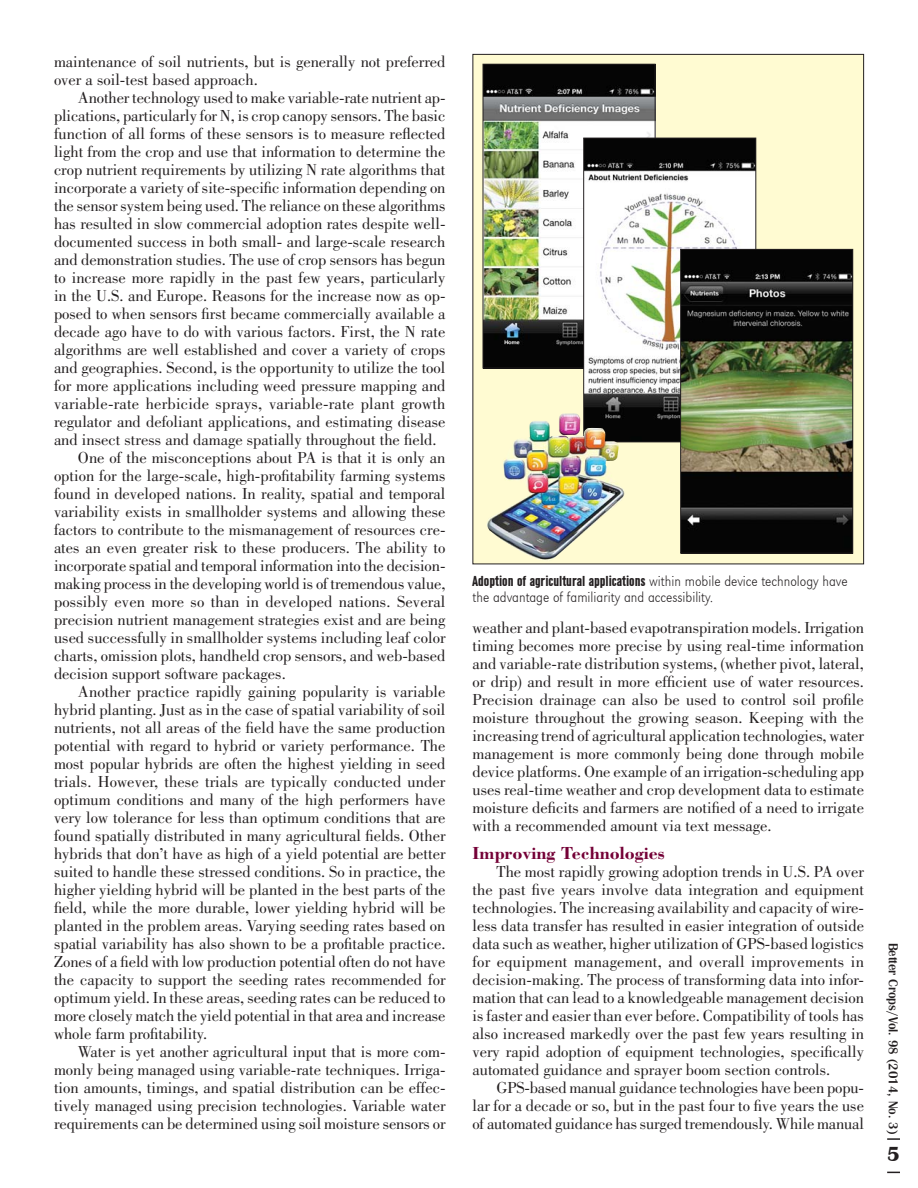
<style>
.page{position:relative;width:918px;height:1188px;background:#fff}
.page>*{position:absolute;margin:0;border:0;box-sizing:border-box;transform-origin:0 0}
.t1{font:700 21px "Britannic T";color:#231f20}
.t2{font:700 18px "Bodoni";color:#740036}
.t3{font:16.5px/18px "Bodoni";color:#231f20;text-align:justify}
.t4{font:15px "URW Grotesk T Bol Con";color:#231f20}
.t5{font:15px "URW Grotesk T Ext Lig Ext Nar";color:#231f20}
.t6{font:500 13.5px "Britannic T";color:#231f20}
.s1{font-family:"URW Grotesk T Ext Lig Ext Nar"}
</style>
<div class="page">
<svg style="left:887px;top:1138px;width:13px;height:2px"></svg>
<svg style="left:887px;top:1172px;width:13px;height:1px"></svg>
<div style="left:473px;top:54px;width:391px;height:510px;background:#fffbd2"></div>
<img style="left:485px;top:66px;width:169px;height:300px">
<div style="left:483px;top:64px;width:173px;height:304px;border:1px solid #231f20"></div>
<img style="left:585px;top:140px;width:169px;height:300px">
<div style="left:583px;top:138px;width:173px;height:304px;border:1px solid #231f20"></div>
<img style="left:486px;top:413px;width:140px;height:147px">
<img style="left:682px;top:251px;width:169px;height:301px">
<div style="left:680px;top:249px;width:173px;height:305px;border:1px solid #231f20"></div>
<p class="t3" style="left:54px;top:54px;width:393px">maintenance of soil nutrients, but is generally not preferred over a soil-test based approach.</p>
<p class="t3" style="left:78px;top:90px;width:369px">Another technology used to make variable-rate nutrient ap-</p>
<p class="t3" style="left:54px;top:108px;width:393px">plications, particularly for N, is crop canopy sensors. The basic</p>
<p class="t3" style="left:54px;top:126px;width:393px">function of all forms of these sensors is to measure reflected</p>
<p class="t3" style="left:54px;top:144px;width:393px">light from the crop and use that information to determine the</p>
<p class="t3" style="left:54px;top:162px;width:393px">crop nutrient requirements by utilizing N rate algorithms that</p>
<p class="t3" style="left:54px;top:180px;width:393px">incorporate a variety of site-specific information depending on</p>
<p class="t3" style="left:54px;top:198px;width:393px">the sensor system being used. The reliance on these algorithms</p>
<p class="t3" style="left:54px;top:216px;width:393px">has resulted in slow commercial adoption rates despite well-</p>
<p class="t3" style="left:54px;top:234px;width:393px">documented success in both small- and large-scale research</p>
<p class="t3" style="left:54px;top:252px;width:393px">and demonstration studies. The use of crop sensors has begun</p>
<p class="t3" style="left:54px;top:270px;width:393px">to increase more rapidly in the past few years, particularly</p>
<p class="t3" style="left:54px;top:288px;width:393px">in the U.S. and Europe. Reasons for the increase now as op-</p>
<p class="t3" style="left:54px;top:306px;width:393px">posed to when sensors first became commercially available a</p>
<p class="t3" style="left:54px;top:324px;width:393px">decade ago have to do with various factors. First, the N rate</p>
<p class="t3" style="left:54px;top:342px;width:393px">algorithms are well established and cover a variety of crops</p>
<p class="t3" style="left:54px;top:360px;width:393px">and geographies. Second, is the opportunity to utilize the tool</p>
<p class="t3" style="left:54px;top:378px;width:393px">for more applications including weed pressure mapping and</p>
<p class="t3" style="left:54px;top:396px;width:393px">variable-rate herbicide sprays, variable-rate plant growth</p>
<p class="t3" style="left:54px;top:414px;width:393px">regulator and defoliant applications, and estimating disease</p>
<p class="t3" style="left:54px;top:432px;width:384px">and insect stress and damage spatially throughout the field.</p>
<p class="t3" style="left:78px;top:450px;width:369px">One of the misconceptions about PA is that it is only an</p>
<p class="t3" style="left:54px;top:468px;width:393px">option for the large-scale, high-profitability farming systems</p>
<p class="t3" style="left:54px;top:486px;width:393px">found in developed nations. In reality, spatial and temporal</p>
<p class="t3" style="left:54px;top:504px;width:393px">variability exists in smallholder systems and allowing these</p>
<p class="t3" style="left:54px;top:522px;width:393px">factors to contribute to the mismanagement of resources cre-</p>
<p class="t3" style="left:54px;top:540px;width:393px">ates an even greater risk to these producers. The ability to</p>
<p class="t3" style="left:54px;top:558px;width:393px">incorporate spatial and temporal information into the decision-</p>
<p class="t3" style="left:54px;top:576px;width:393px">making process in the developing world is of tremendous value,</p>
<p class="t3" style="left:54px;top:594px;width:393px">possibly even more so than in developed nations. Several</p>
<p class="t3" style="left:54px;top:612px;width:393px">precision nutrient management strategies exist and are being</p>
<p class="t3" style="left:54px;top:630px;width:393px">used successfully in smallholder systems including leaf color</p>
<p class="t3" style="left:54px;top:648px;width:393px">charts, omission plots, handheld crop sensors, and web-based</p>
<p class="t3" style="left:54px;top:666px;width:233px">decision support software packages.</p>
<p class="t3" style="left:78px;top:684px;width:369px">Another practice rapidly gaining popularity is variable</p>
<p class="t3" style="left:54px;top:702px;width:393px">hybrid planting. Just as in the case of spatial variability of soil</p>
<p class="t3" style="left:54px;top:720px;width:393px">nutrients, not all areas of the field have the same production</p>
<p class="t3" style="left:54px;top:738px;width:393px">potential with regard to hybrid or variety performance. The</p>
<p class="t3" style="left:54px;top:756px;width:393px">most popular hybrids are often the highest yielding in seed</p>
<p class="t3" style="left:54px;top:774px;width:393px">trials. However, these trials are typically conducted under</p>
<p class="t3" style="left:54px;top:792px;width:393px">optimum conditions and many of the high performers have</p>
<p class="t3" style="left:54px;top:810px;width:393px">very low tolerance for less than optimum conditions that are</p>
<p class="t3" style="left:54px;top:828px;width:393px">found spatially distributed in many agricultural fields. Other</p>
<p class="t3" style="left:54px;top:846px;width:393px">hybrids that don’t have as high of a yield potential are better</p>
<p class="t3" style="left:54px;top:864px;width:393px">suited to handle these stressed conditions. So in practice, the</p>
<p class="t3" style="left:54px;top:882px;width:393px">higher yielding hybrid will be planted in the best parts of the</p>
<p class="t3" style="left:54px;top:900px;width:393px">field, while the more durable, lower yielding hybrid will be</p>
<p class="t3" style="left:54px;top:918px;width:393px">planted in the problem areas. Varying seeding rates based on</p>
<p class="t3" style="left:54px;top:936px;width:393px">spatial variability has also shown to be a profitable practice.</p>
<p class="t3" style="left:54px;top:954px;width:393px">Zones of a field with low production potential often do not have</p>
<p class="t3" style="left:54px;top:972px;width:393px">the capacity to support the seeding rates recommended for</p>
<p class="t3" style="left:54px;top:990px;width:393px">optimum yield. In these areas, seeding rates can be reduced to</p>
<p class="t3" style="left:54px;top:1008px;width:393px">more closely match the yield potential in that area and increase</p>
<p class="t3" style="left:54px;top:1026px;width:155px">whole farm profitability.</p>
<p class="t3" style="left:78px;top:1044px;width:369px">Water is yet another agricultural input that is more com-</p>
<p class="t3" style="left:54px;top:1062px;width:393px">monly being managed using variable-rate techniques. Irriga-</p>
<p class="t3" style="left:54px;top:1080px;width:393px">tion amounts, timings, and spatial distribution can be effec-</p>
<p class="t3" style="left:54px;top:1098px;width:393px">tively managed using precision technologies. Variable water</p>
<p class="t3" style="left:54px;top:1116px;width:393px">requirements can be determined using soil moisture sensors or</p>
<p class="t4" style="left:472px;top:571px;width:377px">Adoption of agricultural applications <span class="s1">within mobile device technology have</span></p>
<p class="t5" style="left:472px;top:587px;width:242px">the advantage of familiarity and accessibility.</p>
<p class="t3" style="left:472px;top:620px;width:393px">weather and plant-based evapotranspiration models. Irrigation timing becomes more precise by using real-time information and variable-rate distribution systems, (whether pivot, lateral, or drip) and result in more efficient use of water resources.<br>Precision drainage can also be used to control soil profile moisture throughout the growing season. Keeping with the increasing trend of agricultural application technologies, water management is more commonly being done through mobile device platforms. One example of an irrigation-scheduling app uses real-time weather and crop development data to estimate moisture deficits and farmers are notified of a need to irrigate with a recommended amount via text message.</p>
<p class="t2" style="left:472px;top:847px;width:194px">Improving Technologies</p>
<p class="t3" style="left:473px;top:864px;width:393px;text-indent:24px">The most rapidly growing adoption trends in U.S. PA over the past five years involve data integration and equipment technologies. The increasing availability and capacity of wire&shy;less data transfer has resulted in easier integration of outside data such as weather, higher utilization of GPS-based logistics for equipment management, and overall improvements in decision-making. The process of transforming data into infor&shy;mation that can lead to a knowledgeable management decision is faster and easier than ever before. Compatibility of tools has also increased markedly over the past few years resulting in very rapid adoption of equipment technologies, specifically automated guidance and sprayer boom section controls.</p>
<p class="t3" style="left:473px;top:1080px;width:393px;text-indent:24px">GPS-based manual guidance technologies have been popu&shy;lar for a decade or so, but in the past four to five years the use of automated guidance has surged tremendously. While manual</p>
<p class="t6" style="left:902px;top:943px;width:193px;rotate:90deg">Better Crops/Vol. 98 (2014, No. 3)</p>
<p class="t1" style="left:887px;top:1140px;width:14px">5</p>
</div>
